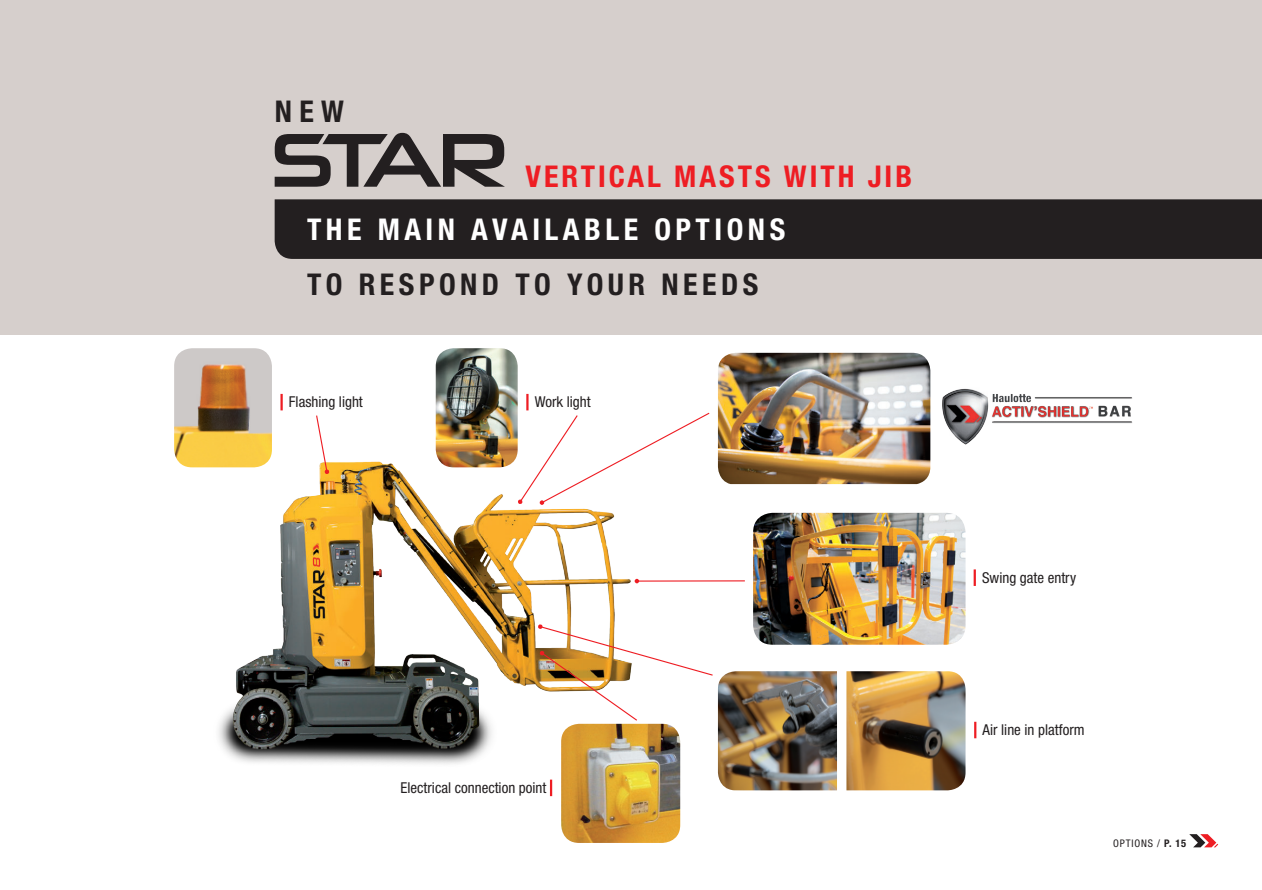
<style>
.page{position:relative;width:1262px;height:890px;background:#fff}
.page>*{position:absolute;margin:0;border:0;box-sizing:border-box;transform-origin:0 0}
.t1{font:700 condensed 30px "Helvetica Neue LT Std";letter-spacing:.15em;color:#fff}
.t2{font:700 condensed 30px "Helvetica Neue LT Std";letter-spacing:.15em;color:#231f20}
.t3{font:700 condensed 30px "Helvetica Neue LT Std";letter-spacing:.1em;color:#ee1d23}
.t4{font:condensed 15px "Helvetica Neue LT Std";color:#231f20}
.t5{font:condensed 10.5px "Helvetica Neue LT Std";letter-spacing:.08em;color:#231f20}
.s1{font-weight:700}
</style>
<div class="page">
<svg style="left:1189px;top:834px;width:29px;height:13px"></svg>
<div style="left:0;top:0;width:1262px;height:335px;background:#d6cfcc"></div>
<img style="left:718px;top:353px;width:212px;height:131px">
<img style="left:174px;top:348px;width:98px;height:111px">
<img style="left:436px;top:348px;width:82px;height:95px">
<img style="left:177px;top:443px;width:438px;height:348px">
<img style="left:718px;top:671px;width:119px;height:119px">
<img style="left:846px;top:671px;width:119px;height:119px">
<img style="left:753px;top:512px;width:212px;height:132px">
<img style="left:561px;top:744px;width:119px;height:98px">
<img style="left:942px;top:388px;width:191px;height:57px">
<svg style="left:550px;top:779px;width:2px;height:17px"></svg>
<svg style="left:974px;top:721px;width:2px;height:17px"></svg>
<hr style="left:973px;top:569px;width:3px;height:17px;background:#ee1d23">
<hr style="left:280px;top:394px;width:3px;height:16px;background:#ee1d23">
<hr style="left:637px;top:580px;width:108px;height:1px;background:#ee1d23">
<svg style="left:537px;top:559px;width:178px;height:185px"></svg>
<svg style="left:291px;top:415px;width:61px;height:60px"></svg>
<svg style="left:512px;top:394px;width:198px;height:111px"></svg>
<svg style="left:275px;top:133px;width:230px;height:54px"></svg>
<div style="left:275px;top:199px;width:987px;height:60px;background:#231f20"></div>
<h1 class="t2" style="left:275px;top:93px;width:71px">NEW</h1>
<h1 class="t3" style="left:525px;top:158px;width:388px">VERTICAL MASTS WITH JIB</h1>
<h1 class="t1" style="left:307px;top:211px;width:480px">THE MAIN AVAILABLE OPTIONS</h1>
<h1 class="t2" style="left:307px;top:266px;width:453px">TO RESPOND TO YOUR NEEDS</h1>
<p class="t4" style="left:289px;top:393px;width:75px">Flashing light</p>
<p class="t4" style="left:535px;top:393px;width:57px">Work light</p>
<p class="t4" style="left:401px;top:779px;width:147px">Electrical connection point</p>
<p class="t4" style="left:982px;top:569px;width:95px">Swing gate entry</p>
<p class="t4" style="left:982px;top:721px;width:104px">Air line in platform</p>
<p class="t5" style="left:1113px;top:837px;width:75px">OPTIONS / <span class="s1">P. 15</span></p>
</div>
